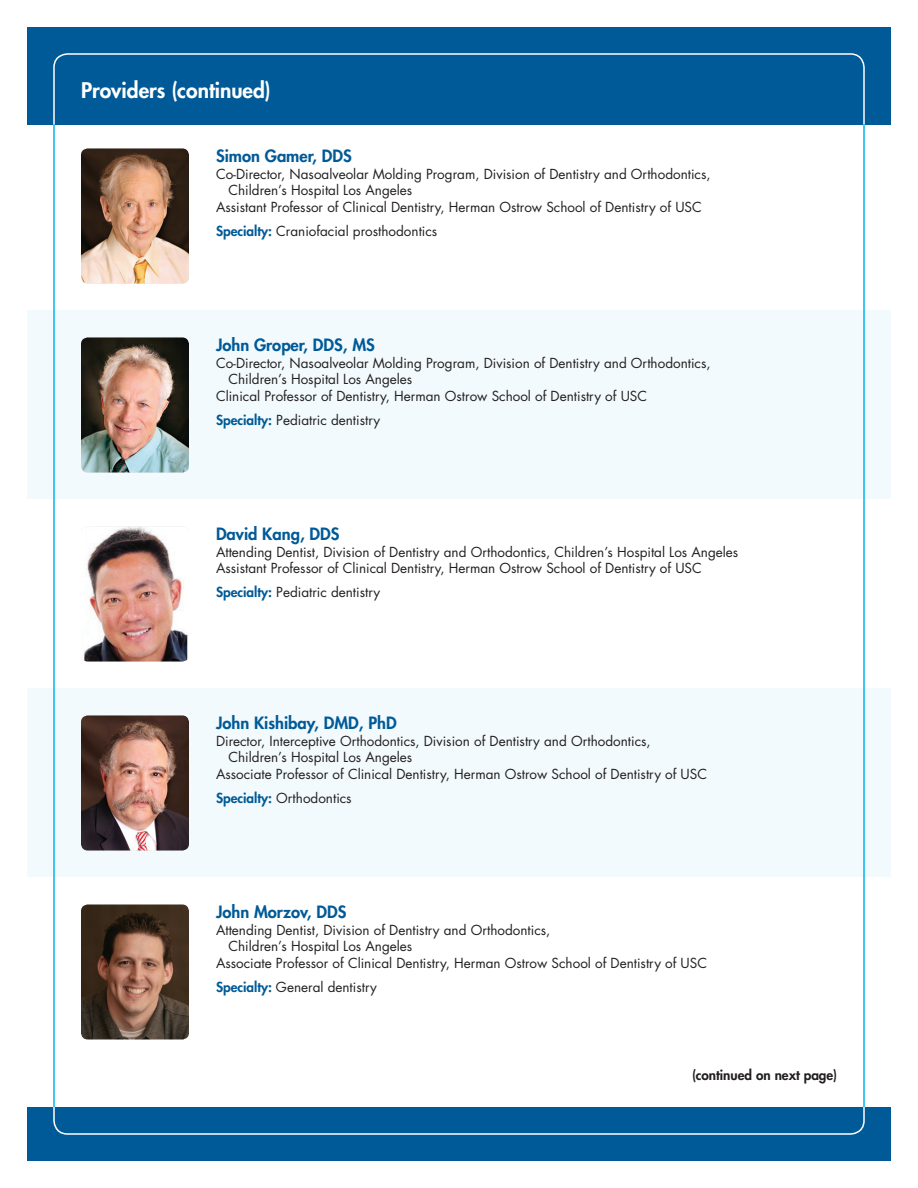
<style>
.page{position:relative;width:918px;height:1188px;background:#fff}
.page>*{position:absolute;margin:0;border:0;box-sizing:border-box;transform-origin:0 0}
.t1{font:800 21px "Futura Std";color:#fff}
.t2{font:800 16.5px "Futura Std";color:#005a97}
.t3{font:13.5px/16.5px "Futura Std";color:#231f20}
.t4{font:800 13.5px "Futura Std";color:#231f20}
.s1{font-weight:800;color:#005a97}
</style>
<div class="page">
<div style="left:27px;top:310px;width:864px;height:190px;background:#f2fafd"></div>
<div style="left:27px;top:688px;width:864px;height:190px;background:#f2fafd"></div>
<div style="left:27px;top:1107px;width:864px;height:54px;background:#005a97"></div>
<div style="left:27px;top:27px;width:864px;height:97px;background:#005a97"></div>
<hr style="left:53px;top:124px;width:2px;height:983px;background:#00b4ed">
<hr style="left:863px;top:124px;width:2px;height:983px;background:#00b4ed">
<img style="left:81px;top:338px;width:108px;height:134px">
<img style="left:81px;top:527px;width:108px;height:135px">
<img style="left:81px;top:716px;width:108px;height:134px">
<img style="left:81px;top:904px;width:108px;height:136px">
<img style="left:81px;top:148px;width:108px;height:136px">
<p class="t1" style="left:81px;top:77px;width:191px">Providers (continued)</p>
<p class="t2" style="left:216px;top:146px;width:137px">Simon Gamer, DDS</p>
<p class="t3" style="left:228px;top:166px;width:484px;text-indent:-12px">Co-Director, Nasoalveolar Molding Program, Division of Dentistry and Orthodontics,<br>Children’s Hospital Los Angeles</p>
<p class="t3" style="left:216px;top:199px;width:487px">Assistant Professor of Clinical Dentistry, Herman Ostrow School of Dentistry of USC</p>
<p class="t3" style="left:216px;top:223px;width:223px"><span class="s1">Specialty:</span> Craniofacial prosthodontics</p>
<p class="t2" style="left:216px;top:335px;width:160px">John Groper, DDS, MS</p>
<p class="t3" style="left:228px;top:355px;width:484px;text-indent:-12px">Co-Director, Nasoalveolar Molding Program, Division of Dentistry and Orthodontics,<br>Children’s Hospital Los Angeles</p>
<p class="t3" style="left:216px;top:388px;width:433px">Clinical Professor of Dentistry, Herman Ostrow School of Dentistry of USC</p>
<p class="t3" style="left:216px;top:412px;width:166px"><span class="s1">Specialty:</span> Pediatric dentistry</p>
<p class="t2" style="left:216px;top:524px;width:125px">David Kang, DDS</p>
<p class="t3" style="left:216px;top:544px;width:524px">Attending Dentist, Division of Dentistry and Orthodontics, Children’s Hospital Los Angeles</p>
<p class="t3" style="left:216px;top:560px;width:487px">Assistant Professor of Clinical Dentistry, Herman Ostrow School of Dentistry of USC</p>
<p class="t3" style="left:216px;top:584px;width:166px"><span class="s1">Specialty:</span> Pediatric dentistry</p>
<p class="t2" style="left:216px;top:713px;width:182px">John Kishibay, DMD, PhD</p>
<p class="t3" style="left:228px;top:733px;width:424px;text-indent:-12px">Director, Interceptive Orthodontics, Division of Dentistry and Orthodontics,<br>Children’s Hospital Los Angeles</p>
<p class="t3" style="left:216px;top:766px;width:493px">Associate Professor of Clinical Dentistry, Herman Ostrow School of Dentistry of USC</p>
<p class="t3" style="left:216px;top:790px;width:137px"><span class="s1">Specialty:</span> Orthodontics</p>
<p class="t2" style="left:216px;top:902px;width:132px">John Morzov, DDS</p>
<p class="t3" style="left:228px;top:922px;width:323px;text-indent:-12px">Attending Dentist, Division of Dentistry and Orthodontics,<br>Children’s Hospital Los Angeles</p>
<p class="t3" style="left:216px;top:955px;width:493px">Associate Professor of Clinical Dentistry, Herman Ostrow School of Dentistry of USC</p>
<p class="t3" style="left:216px;top:979px;width:162px"><span class="s1">Specialty:</span> General dentistry</p>
<p class="t4" style="left:692px;top:1066px;width:146px">(continued on next page)</p>
</div>
